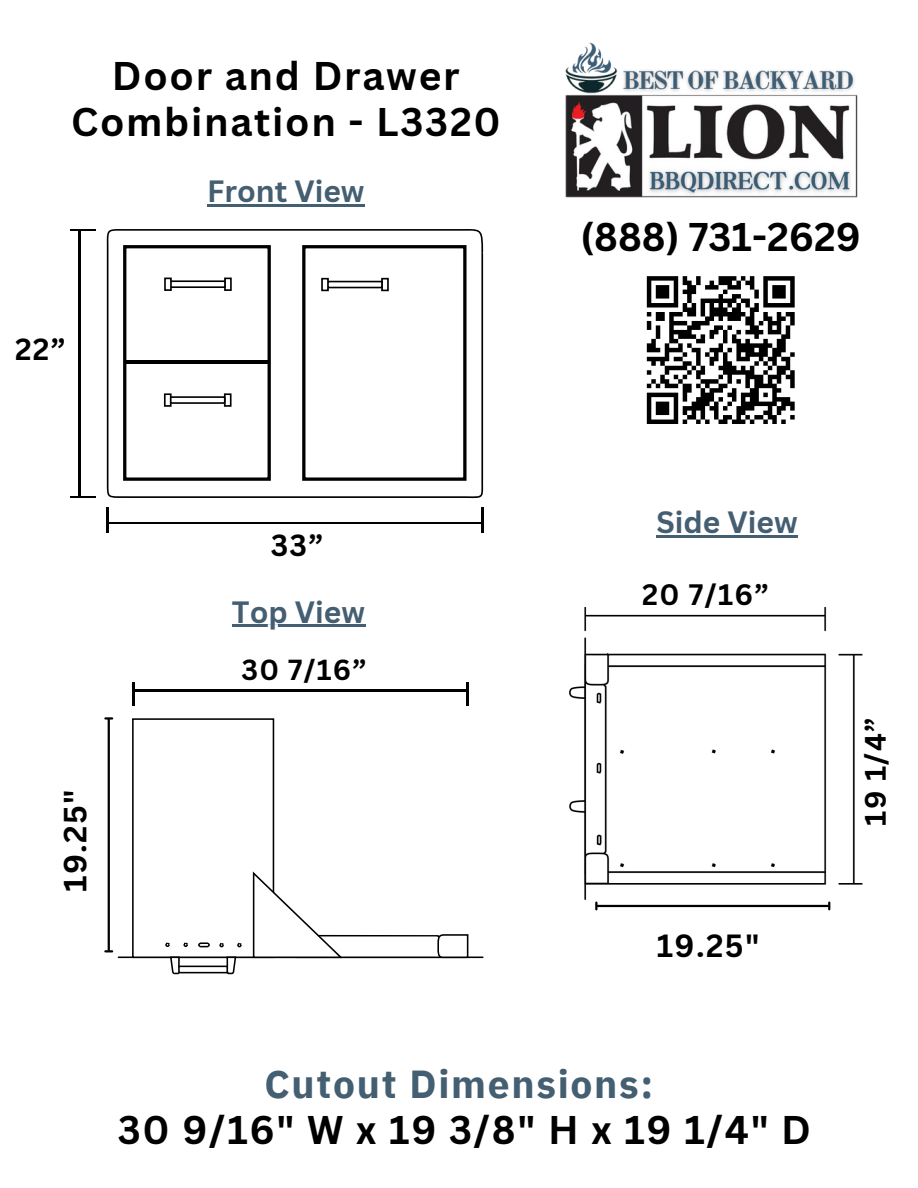
<style>
.page{position:relative;width:918px;height:1188px;background:#fff}
.page>*{position:absolute;margin:0;border:0;box-sizing:border-box;transform-origin:0 0}
.t1{font:700 39px/46.2px "Canva Sans";letter-spacing:.045em;color:#000;text-align:center}
.t2{font:700 39px "Canva Sans";color:#000}
.t3{font:700 31.2px "Canva Sans";letter-spacing:.045em;color:#000}
.t4{font:700 30px "Canva Sans";color:#445e72}
.t5{font:700 29.7px "Canva Sans";color:#000}
.t6{font:700 28.8px "Canva Sans";color:#000}
.t7{font:700 28.2px "Canva Sans";color:#000}
.s1{font-family:"IBM Plex Sans";color:#445e72}
</style>
<div class="page">
<img style="left:565px;top:42px;width:293px;height:156px">
<svg style="left:107px;top:229px;width:376px;height:269px"></svg>
<svg style="left:123px;top:245px;width:148px;height:236px"></svg>
<hr style="left:125px;top:360px;width:144px;height:4px;background:#000">
<svg style="left:302px;top:245px;width:165px;height:236px"></svg>
<hr style="left:79px;top:230px;width:1px;height:267px;background:#000">
<hr style="left:71px;top:496px;width:24px;height:2px;background:#000">
<hr style="left:71px;top:229px;width:24px;height:2px;background:#000">
<hr style="left:108px;top:522px;width:374px;height:2px;background:#000">
<hr style="left:481px;top:507px;width:2px;height:25px;background:#000">
<svg style="left:107px;top:507px;width:1px;height:25px"></svg>
<img style="left:569px;top:607px;width:294px;height:300px">
<svg style="left:118px;top:718px;width:366px;height:256px"></svg>
<hr style="left:134px;top:690px;width:334px;height:1px;background:#000">
<hr style="left:132px;top:682px;width:2px;height:23px;background:#000">
<svg style="left:467px;top:682px;width:1px;height:23px"></svg>
<hr style="left:108px;top:719px;width:2px;height:232px;background:#000">
<svg style="left:105px;top:950px;width:7px;height:2px"></svg>
<svg style="left:105px;top:717px;width:7px;height:3px"></svg>
<hr style="left:207px;top:204px;width:158px;height:2px;background:#445e72">
<hr style="left:232px;top:625px;width:133px;height:2px;background:#445e72">
<hr style="left:656px;top:535px;width:142px;height:3px;background:#445e72">
<hr style="left:597px;top:905px;width:232px;height:2px;background:#000">
<svg style="left:595px;top:903px;width:2px;height:6px"></svg>
<svg style="left:646px;top:276px;width:149px;height:148px"></svg>
<p class="t1" style="left:71px;top:52px;width:431px">Door and Drawer<br>Combination - L3320</p>
<p class="t5" style="left:15px;top:328px;width:52px">22”</p>
<p class="t4" style="left:207px;top:170px;width:159px">Front View</p>
<h1 class="t2" style="left:580px;top:209px;width:282px">(888) 731-2629</h1>
<p class="t3" style="left:53px;top:892px;width:104px;rotate:-90deg">19.25"</p>
<p class="t5" style="left:271px;top:524px;width:54px">33”</p>
<p class="t4" style="left:232px;top:590px;width:135px">Top View</p>
<p class="t7" style="left:241px;top:649px;width:127px">30 7/16”</p>
<p class="t4" style="left:656px;top:501px;width:143px">Side View</p>
<p class="t6" style="left:642px;top:574px;width:128px">20 7/16”</p>
<p class="t3" style="left:657px;top:924px;width:104px">19.25"</p>
<p class="t1" style="left:118px;top:1060px;width:695px"><span class="s1">Cutout Dimensions:<br></span>30 9/16" W x 19 3/8" H x 19 1/4" D</p>
<p class="t6" style="left:855px;top:825px;width:109px;rotate:-90deg">19 1/4”</p>
</div>
